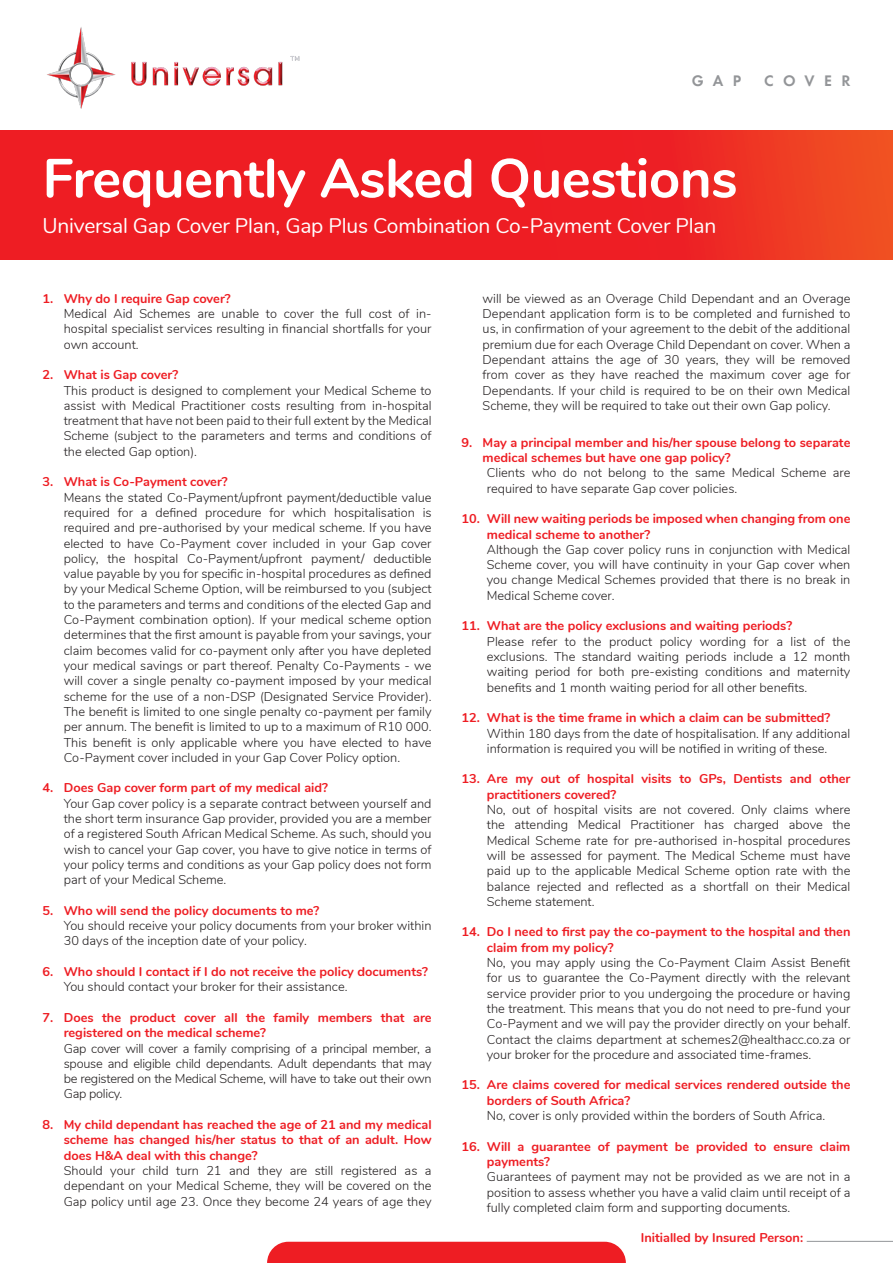
<style>
.page{position:relative;width:893px;height:1263px;background:#fff}
.page>*{position:absolute;margin:0;border:0;box-sizing:border-box;transform-origin:0 0}
.t1{font:700 54.75px "Nunito";letter-spacing:-.01em;color:#fff}
.t2{font:21px "Nunito";letter-spacing:-.01em;color:#fff}
.t3{font:600 15.75px "Futura TEE";letter-spacing:.6em;color:#939598}
.t4{font:300 12.75px/15.3px "Nunito";color:#231f20;text-align:justify}
.t5{font:700 12.75px/15.3px "Nunito";color:#ee1d23}
</style>
<div class="page">
<svg style="left:0;top:130px;width:893px;height:129px;background:#ee2423"></svg>
<img style="left:47px;top:27px;width:253px;height:82px">
<div style="left:267px;top:1242px;width:359px;height:21px;background:#ee1d23"></div>
<hr style="left:807px;top:1241px;width:86px;height:1px;background:#939598">
<p class="t3" style="left:692px;top:71px;width:51px">GAP</p>
<p class="t3" style="left:764px;top:71px;width:88px">COVER</p>
<p class="t1" style="left:43px;top:138px;width:697px">Frequently Asked Questions</p>
<p class="t2" style="left:43px;top:210px;width:675px">Universal Gap Cover Plan, Gap Plus Combination Co-Payment Cover Plan</p>
<p class="t5" style="left:43px;top:290px;width:190px">1. Why do I require Gap cover?</p>
<p class="t4" style="left:64px;top:305px;width:369px">Medical Aid Schemes are unable to cover the full cost of in&shy;hospital specialist services resulting in financial shortfalls for your own account.</p>
<p class="t5" style="left:43px;top:366px;width:137px">2. What is Gap cover?</p>
<p class="t4" style="left:64px;top:382px;width:369px">This product is designed to complement your Medical Scheme to assist with Medical Practitioner costs resulting from in-hospital treatment that have not been paid to their full extent by the Medical Scheme (subject to the parameters and terms and conditions of the elected Gap option).</p>
<p class="t5" style="left:43px;top:474px;width:187px">3. What is Co-Payment cover?</p>
<p class="t4" style="left:64px;top:489px;width:369px">Means the stated Co-Payment/upfront payment/deductible value required for a defined procedure for which hospitalisation is required and pre-authorised by your medical scheme. If you have elected to have Co-Payment cover included in your Gap cover policy, the hospital Co-Payment/upfront payment/ deductible value payable by you for specific in-hospital procedures as defined by your Medical Scheme Option, will be reimbursed to you (subject to the parameters and terms and conditions of the elected Gap and Co-Payment combination option). If your medical scheme option determines that the first amount is payable from your savings, your claim becomes valid for co-payment only after you have depleted your medical savings or part thereof. Penalty Co-Payments - we will cover a single penalty co-payment imposed by your medical scheme for the use of a non-DSP (Designated Service Provider).<br>The benefit is limited to one single penalty co-payment per family per annum. The benefit is limited to up to a maximum of R10 000.<br>This benefit is only applicable where you have elected to have Co-Payment cover included in your Gap Cover Policy option.</p>
<p class="t5" style="left:43px;top:780px;width:287px">4. Does Gap cover form part of my medical aid?</p>
<p class="t4" style="left:64px;top:795px;width:369px">Your Gap cover policy is a separate contract between yourself and the short term insurance Gap provider, provided you are a member of a registered South African Medical Scheme. As such, should you wish to cancel your Gap cover, you have to give notice in terms of your policy terms and conditions as your Gap policy does not form part of your Medical Scheme.</p>
<p class="t5" style="left:43px;top:902px;width:278px">5. Who will send the policy documents to me?</p>
<p class="t4" style="left:64px;top:917px;width:369px">You should receive your policy documents from your broker within<br>30 days of the inception date of your policy.</p>
<p class="t5" style="left:43px;top:963px;width:387px">6. Who should I contact if I do not receive the policy documents?</p>
<p class="t4" style="left:64px;top:978px;width:285px">You should contact your broker for their assistance.</p>
<p class="t5" style="left:64px;top:1009px;width:369px;text-indent:-21px">7. Does the product cover all the family members that are registered on the medical scheme?</p>
<p class="t4" style="left:64px;top:1040px;width:369px">Gap cover will cover a family comprising of a principal member, a spouse and eligible child dependants. Adult dependants that may be registered on the Medical Scheme, will have to take out their own Gap policy.</p>
<p class="t5" style="left:64px;top:1116px;width:369px;text-align:justify;text-indent:-21px">8. My child dependant has reached the age of 21 and my medical scheme has changed his/her status to that of an adult. How does H&amp;A deal with this change?</p>
<p class="t4" style="left:64px;top:1162px;width:369px">Should your child turn 21 and they are still registered as a dependant on your Medical Scheme, they will be covered on the Gap policy until age 23. Once they become 24 years of age they</p>
<p class="t4" style="left:483px;top:290px;width:369px">will be viewed as an Overage Child Dependant and an Overage Dependant application form is to be completed and furnished to us, in confirmation of your agreement to the debit of the additional premium due for each Overage Child Dependant on cover. When a</p>
<p class="t4" style="left:483px;top:351px;width:369px">Dependant attains the age of 30 years, they will be removed from cover as they have reached the maximum cover age for Dependants. If your child is required to be on their own Medical Scheme, they will be required to take out their own Gap policy.</p>
<p class="t5" style="left:483px;top:434px;width:369px;text-indent:-21px">9. May a principal member and his/her spouse belong to separate medical schemes but have one gap policy?</p>
<p class="t4" style="left:487px;top:465px;width:365px">Clients who do not belong to the same Medical Scheme are required to have separate Gap cover policies.</p>
<p class="t5" style="left:487px;top:510px;width:365px;text-indent:-26px">10. Will new waiting periods be imposed when changing from one medical scheme to another?</p>
<p class="t4" style="left:487px;top:541px;width:365px">Although the Gap cover policy runs in conjunction with Medical Scheme cover, you will have continuity in your Gap cover when you change Medical Schemes provided that there is no break in Medical Scheme cover.</p>
<p class="t5" style="left:461px;top:618px;width:332px">11. What are the policy exclusions and waiting periods?</p>
<p class="t4" style="left:487px;top:633px;width:365px">Please refer to the product policy wording for a list of the exclusions. The standard waiting periods include a 12 month waiting period for both pre-existing conditions and maternity benefits and 1 month waiting period for all other benefits.</p>
<p class="t5" style="left:461px;top:709px;width:370px">12. What is the time frame in which a claim can be submitted?</p>
<p class="t4" style="left:487px;top:725px;width:365px">Within 180 days from the date of hospitalisation. If any additional information is required you will be notified in writing of these.</p>
<p class="t5" style="left:487px;top:771px;width:365px;text-indent:-26px">13. Are my out of hospital visits to GPs, Dentists and other practitioners covered?</p>
<p class="t4" style="left:487px;top:801px;width:365px">No, out of hospital visits are not covered. Only claims where the attending Medical Practitioner has charged above the Medical Scheme rate for pre-authorised in-hospital procedures will be assessed for payment. The Medical Scheme must have paid up to the applicable Medical Scheme option rate with the balance rejected and reflected as a shortfall on their Medical Scheme statement.</p>
<p class="t5" style="left:487px;top:924px;width:365px;text-indent:-26px">14. Do I need to first pay the co-payment to the hospital and then claim from my policy?</p>
<p class="t4" style="left:487px;top:954px;width:365px">No, you may apply using the Co-Payment Claim Assist Benefit for us to guarantee the Co-Payment directly with the relevant service provider prior to you undergoing the procedure or having the treatment. This means that you do not need to pre-fund your Co-Payment and we will pay the provider directly on your behalf.<br>Contact the claims department at schemes2@healthacc.co.za or your broker for the procedure and associated time-frames.</p>
<p class="t5" style="left:487px;top:1077px;width:365px;text-indent:-26px">15. Are claims covered for medical services rendered outside the borders of South Africa?</p>
<p class="t4" style="left:487px;top:1107px;width:340px">No, cover is only provided within the borders of South Africa.</p>
<p class="t5" style="left:487px;top:1138px;width:365px;text-indent:-26px">16. Will a guarantee of payment be provided to ensure claim payments?</p>
<p class="t4" style="left:487px;top:1168px;width:365px">Guarantees of payment may not be provided as we are not in a position to assess whether you have a valid claim until receipt of a fully completed claim form and supporting documents.</p>
<p class="t5" style="left:641px;top:1229px;width:164px">Initialled by Insured Person:</p>
</div>
